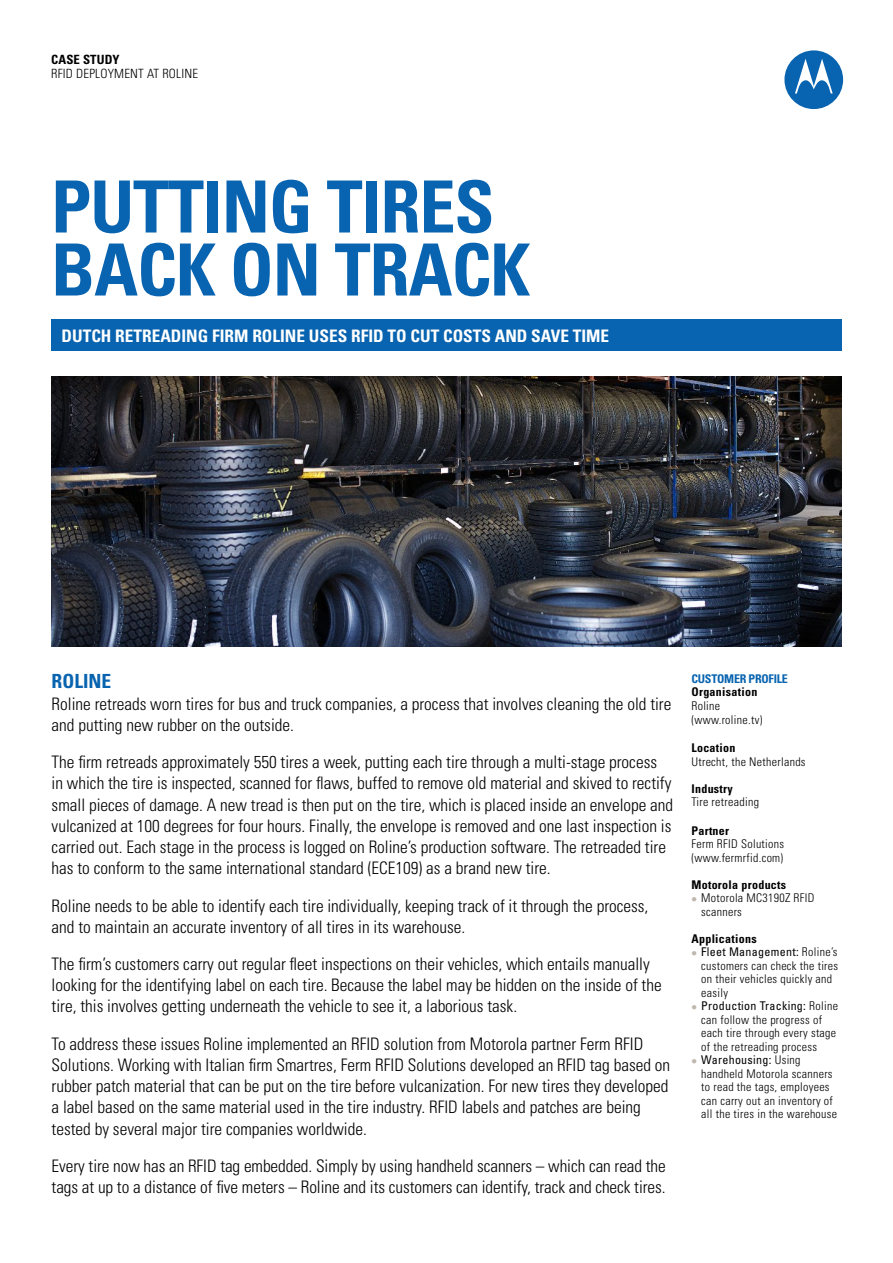
<style>
.page{position:relative;width:893px;height:1263px;background:#fff}
.page>*{position:absolute;margin:0;border:0;box-sizing:border-box;transform-origin:0 0}
.t1{font:700 condensed 72px/63px "Univers LT Std";letter-spacing:-.015em;color:#0864b0}
.t2{font:700 condensed 19.5px "Univers LT Std";color:#0864b0}
.t3{font:300 condensed 17.25px/21.3px "Univers LT Std";color:#000}
.t4{font:700 condensed 17.25px "Univers LT Std";color:#fff}
.t5{font:300 condensed 12.75px "Univers LT Std";letter-spacing:.015em;color:#000}
.t6{font:700 condensed 12.75px "Univers LT Std";letter-spacing:.01em;color:#000}
.t7{font:300 condensed 12px/13.5px "Univers LT Std";letter-spacing:.025em;color:#000}
.t8{font:700 condensed 12px "Univers LT Std";letter-spacing:.025em;color:#000}
.t9{font:700 condensed 12px "Univers LT Std";letter-spacing:-.02em;color:#0864b0}
.s1{color:#bfb7ad}
.s2{font-weight:400}
</style>
<div class="page">
<div style="left:784px;top:50px;width:59px;height:59px;background:#0864b0;border-radius:50%"></div>
<svg style="left:795px;top:59px;width:38px;height:34px"></svg>
<div style="left:51px;top:319px;width:791px;height:32px;background:#0864b0"></div>
<img style="left:51px;top:376px;width:791px;height:270px">
<p class="t6" style="left:51px;top:52px;width:70px">CASE STUDY</p>
<p class="t5" style="left:51px;top:65px;width:148px">RFID deployment at Roli ne</p>
<h1 class="t1" style="left:51px;top:175px;width:481px">PUTTING TIRES<br>BACK ON TRACK</h1>
<p class="t4" style="left:62px;top:325px;width:258px">DUTCH RETREADING FIRM ROLINE USES</p>
<p class="t4" style="left:351px;top:325px;width:70px">RFID TO CUT</p>
<p class="t4" style="left:443px;top:325px;width:30px">COSTS</p>
<p class="t4" style="left:495px;top:325px;width:104px">AND SAVE TIME</p>
<p class="t2" style="left:52px;top:669px;width:59px">ROLINE</p>
<p class="t3" style="left:52px;top:693px;width:621px">Roline retreads worn tires for bus and truck companies, a process that involves cleaning the old tire and putting new rubber on the outside.</p>
<p class="t3" style="left:52px;top:751px;width:623px">The firm retreads approximately 550 tires a week, putting each tire through a multi-stage process<br>in which the tire is inspected, scanned for flaws, buffed to remove old material and skived to rectify small pieces of damage. A new tread is then put on the tire, which is placed inside an envelope and vulcanized at 100 degrees for four hours. Finally, the envelope is removed and one last inspection is carried out. Each stage in the process is logged on Roline’s production software. The retreaded tire has to conform to the same international standard (ECE109) as a brand new tire.</p>
<p class="t3" style="left:52px;top:895px;width:598px">Roline needs to be able to identify each tire individually, keeping track of it through the process, and to maintain an accurate inventory of all tires in its warehouse.</p>
<p class="t3" style="left:52px;top:953px;width:612px">The firm’s customers carry out regular fleet inspections on their vehicles, which entails manually looking for the identifying label on each tire. Because the label may be hidden on the inside of the tire, this involves getting underneath the vehicle to see it, a laborious task.</p>
<p class="t3" style="left:52px;top:1033px;width:620px">To address these issues Roline implemented an RFID solution from Motorola partner Ferm RFID Solutions. Working with Italian firm Smartres, Ferm RFID Solutions developed an RFID tag based on rubber patch material that can be put on the tire before vulcanization. For new tires they developed a label based on the same material used in the tire industry. RFID labels and patches are being tested by several major tire companies worldwide.</p>
<p class="t3" style="left:52px;top:1155px;width:616px">Every tire now has an RFID tag embedded. Simply by using handheld scanners – which can read the tags at up to a distance of five meters – Roline and its customers can identify, track and check tires.</p>
<p class="t9" style="left:691px;top:671px;width:98px">CUSTOMER PROFILE</p>
<p class="t8" style="left:691px;top:685px;width:67px">ORGANISATION</p>
<p class="t7" style="left:691px;top:698px;width:72px;line-height:14.4px">Roline (www.roline.tv)</p>
<p class="t8" style="left:691px;top:740px;width:46px">LOCATION</p>
<p class="t7" style="left:691px;top:755px;width:116px">Utrecht, the Netherlands</p>
<p class="t8" style="left:691px;top:781px;width:43px">INDUSTRY</p>
<p class="t7" style="left:691px;top:795px;width:69px">Tire retreading</p>
<p class="t8" style="left:691px;top:823px;width:39px">PARTNER</p>
<p class="t7" style="left:691px;top:837px;width:94px">Ferm RFID Solutions (www.fermrfid.com)</p>
<p class="t8" style="left:691px;top:877px;width:96px">MOTOROLA PRODUCTS</p>
<p class="t7" style="left:701px;top:891px;width:115px;text-indent:-10px"><span class="s1">●</span> Motorola MC3190Z RFID scanners</p>
<p class="t8" style="left:691px;top:931px;width:67px">APPLICATIONS</p>
<p class="t7" style="left:701px;top:945px;width:139px;text-indent:-10px"><span class="s1">●</span> <span class="s2">Fleet Management:</span> Roline’s customers can check the tires on their vehicles quickly and easily</p>
<p class="t7" style="left:701px;top:999px;width:138px;text-indent:-10px"><span class="s1">●</span> <span class="s2">Production Tracking:</span> Roline can follow the progress of each tire through every stage of the retreading process</p>
<p class="t7" style="left:701px;top:1053px;width:137px;text-indent:-10px"><span class="s1">●</span> <span class="s2">Warehousing:</span> Using handheld Motorola scanners to read the tags, employees can carry out an inventory of all the tires in the warehouse</p>
</div>
